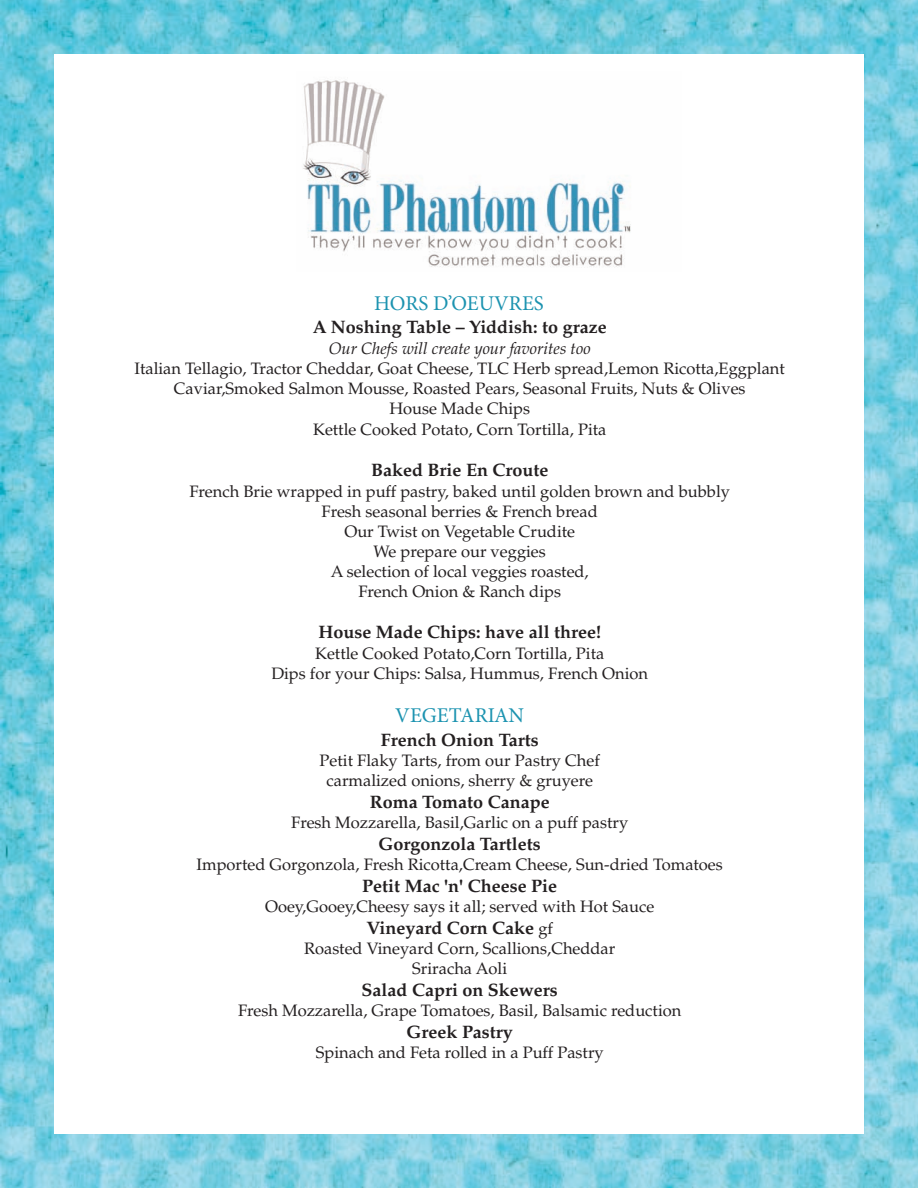
<style>
.page{position:relative;width:918px;height:1188px;background:#fff}
.page>*{position:absolute;margin:0;border:0;box-sizing:border-box;transform-origin:0 0}
.t1{font:21px "Minion Pro";color:#1c93b0}
.t2{font:700 18px "Palatino";color:#231f20}
.t3{font:16.5px/20.1px "Palatino";color:#231f20;text-align:center}
.t4{font:italic 16.5px "Palatino";color:#231f20}
.s1{font-weight:400;font-size:16.5px}
</style>
<div class="page">
<img style="left:0;top:0;width:918px;height:1188px">
<div style="left:54px;top:54px;width:810px;height:1080px;background:#fff"></div>
<img style="left:303px;top:80px;width:328px;height:187px">
<p class="t1" style="left:374px;top:295px;width:171px">HORS D’OEUVRES</p>
<p class="t2" style="left:313px;top:320px;width:295px">A Noshing Table – Yiddish: to graze</p>
<p class="t4" style="left:329px;top:342px;width:263px">Our Chefs will create your favorites too</p>
<p class="t3" style="left:135px;top:361px;width:652px">Italian Tellagio, Tractor Cheddar, Goat Cheese, TLC Herb spread,Lemon Ricotta,Eggplant Caviar,Smoked Salmon Mousse, Roasted Pears, Seasonal Fruits, Nuts &amp; Olives<br>House Made Chips<br>Kettle Cooked Potato, Corn Tortilla, Pita</p>
<p class="t2" style="left:371px;top:463px;width:179px">Baked Brie En Croute</p>
<p class="t3" style="left:189px;top:483px;width:542px">French Brie wrapped in puff pastry, baked until golden brown and bubbly Fresh seasonal berries &amp; French bread<br>Our Twist on Vegetable Crudite<br>We prepare our veggies<br>A selection of local veggies roasted,<br>French Onion &amp; Ranch dips</p>
<p class="t2" style="left:318px;top:625px;width:284px">House Made Chips: have all three!</p>
<p class="t3" style="left:271px;top:645px;width:378px">Kettle Cooked Potato,Corn Tortilla, Pita<br>Dips for your Chips: Salsa, Hummus, French Onion</p>
<p class="t1" style="left:395px;top:708px;width:131px">VEGETARIAN</p>
<p class="t2" style="left:381px;top:733px;width:159px">French Onion Tarts</p>
<p class="t3" style="left:320px;top:753px;width:282px">Petit Flaky Tarts, from our Pastry Chef carmalized onions, sherry &amp; gruyere</p>
<p class="t2" style="left:370px;top:795px;width:181px">Roma Tomato Canape</p>
<p class="t3" style="left:291px;top:815px;width:338px">Fresh Mozzarella, Basil,Garlic on a puff pastry</p>
<p class="t2" style="left:379px;top:837px;width:164px">Gorgonzola Tartlets</p>
<p class="t3" style="left:197px;top:857px;width:528px">Imported Gorgonzola, Fresh Ricotta,Cream Cheese, Sun-dried Tomatoes</p>
<p class="t2" style="left:362px;top:879px;width:196px">Petit Mac 'n' Cheese Pie</p>
<p class="t3" style="left:265px;top:899px;width:391px">Ooey,Gooey,Cheesy says it all; served with Hot Sauce</p>
<p class="t2" style="left:366px;top:921px;width:188px">Vineyard Corn Cake <span class="s1">gf</span></p>
<p class="t3" style="left:304px;top:941px;width:313px">Roasted Vineyard Corn, Scallions,Cheddar<br>Sriracha Aoli</p>
<p class="t2" style="left:362px;top:983px;width:198px">Salad Capri on Skewers</p>
<p class="t3" style="left:238px;top:1003px;width:445px">Fresh Mozzarella, Grape Tomatoes, Basil, Balsamic reduction</p>
<p class="t2" style="left:407px;top:1025px;width:108px">Greek Pastry</p>
<p class="t3" style="left:316px;top:1045px;width:289px">Spinach and Feta rolled in a Puff Pastry</p>
</div>
